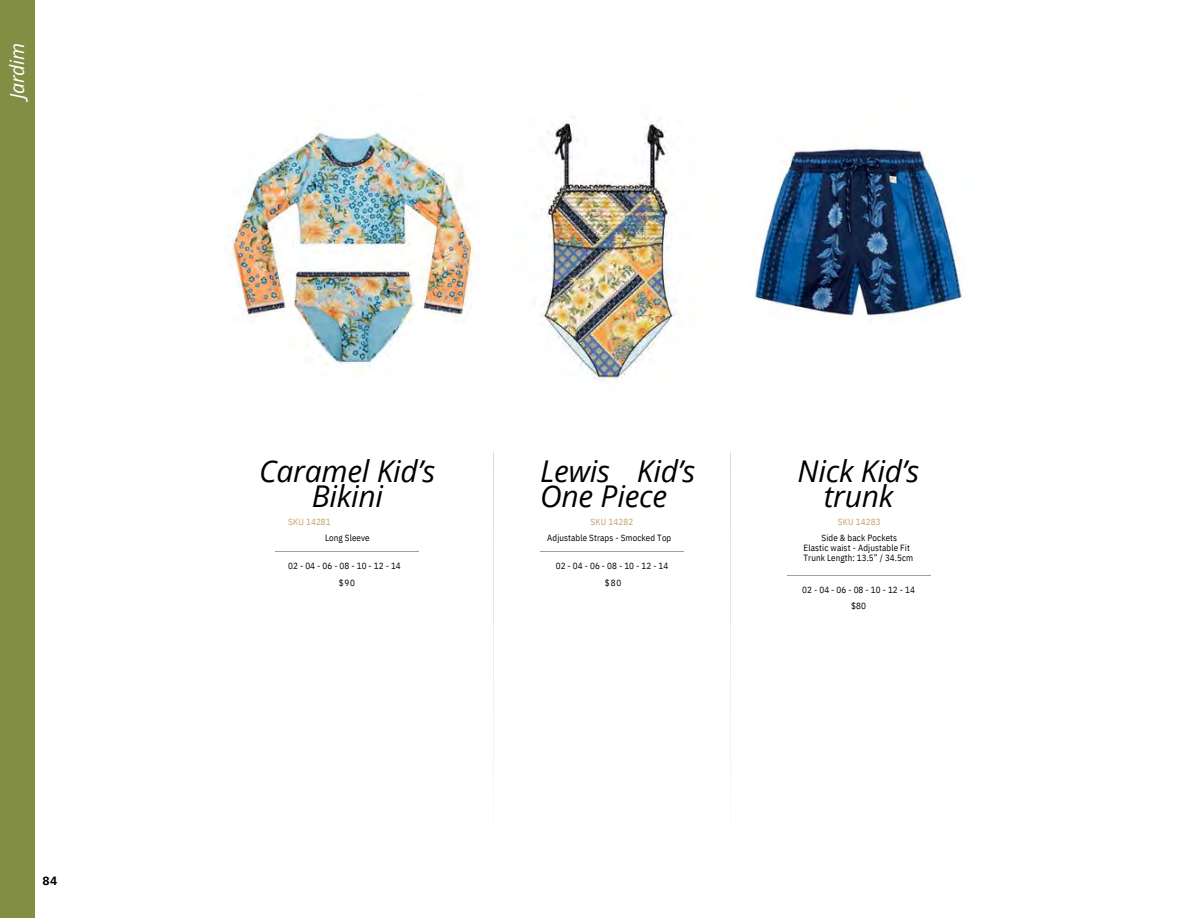
<style>
.page{position:relative;width:1188px;height:918px;background:#fff}
.page>*{position:absolute;margin:0;border:0;box-sizing:border-box;transform-origin:0 0}
.t1{font:italic 30px/24.8px "Open Sans";letter-spacing:-.01em;color:#000;text-align:center}
.t2{font:italic 19.5px "Open Sans";color:#fff}
.t3{font:700 12px "IBM Plex Sans";color:#000}
.t4{font:9px/16.8px "IBM Plex Sans Cond";letter-spacing:.01em;color:#020203;text-align:center}
.t5{font:9px "IBM Plex Sans Cond";letter-spacing:.02em;color:#c4a269}
</style>
<div class="page">
<hr style="left:276px;top:551px;width:143px;height:1px;background:#a09e9e">
<hr style="left:493px;top:452px;width:1px;height:423px;background:#a09e9e">
<hr style="left:730px;top:452px;width:1px;height:423px;background:#a09e9e">
<img style="left:231px;top:132px;width:246px;height:238px">
<hr style="left:540px;top:551px;width:144px;height:1px;background:#a09e9e">
<img style="left:541px;top:121px;width:139px;height:260px">
<hr style="left:787px;top:575px;width:143px;height:1px;background:#a09e9e">
<img style="left:754px;top:145px;width:210px;height:178px">
<div style="left:0;top:0;width:35px;height:918px;background:#838e45"></div>
<p class="t2" style="left:3px;top:99px;width:58px;rotate:-90deg">Jardim</p>
<h1 class="t3" style="left:43px;top:872px;width:16px">84</h1>
<p class="t1" style="left:259px;top:458px;width:178px">Caramel Kid’s<br>Bikini</p>
<p class="t1" style="left:540px;top:458px;width:157px;text-align:left">Lewis Kid’s<br>One Piece</p>
<p class="t1" style="left:798px;top:458px;width:123px">Nick Kid’s trunk</p>
<p class="t5" style="left:288px;top:516px;width:44px">SKU 14281</p>
<p class="t4" style="left:325px;top:529px;width:46px">Long Sleeve</p>
<p class="t4" style="left:288px;top:557px;width:114px">02 - 04 - 06 - 08 - 10 - 12 - 14</p>
<p class="t4" style="left:339px;top:574px;width:18px">$90</p>
<p class="t5" style="left:591px;top:516px;width:44px">SKU 14282</p>
<h1 class="t4" style="left:547px;top:529px;width:126px">Adjustable Straps - Smocked Top</h1>
<p class="t4" style="left:556px;top:557px;width:114px">02 - 04 - 06 - 08 - 10 - 12 - 14</p>
<p class="t4" style="left:605px;top:574px;width:18px">$80</p>
<p class="t5" style="left:838px;top:516px;width:44px">SKU 14283</p>
<p class="t4" style="left:822px;top:529px;width:77px">Side &amp; back Pockets</p>
<h1 class="t4" style="left:804px;top:539px;width:108px">Elastic waist - Adjustable Fit</h1>
<p class="t4" style="left:804px;top:549px;width:111px">Trunk Length: 13.5” / 34.5cm</p>
<p class="t4" style="left:802px;top:581px;width:114px">02 - 04 - 06 - 08 - 10 - 12 - 14 $80</p>
</div>
